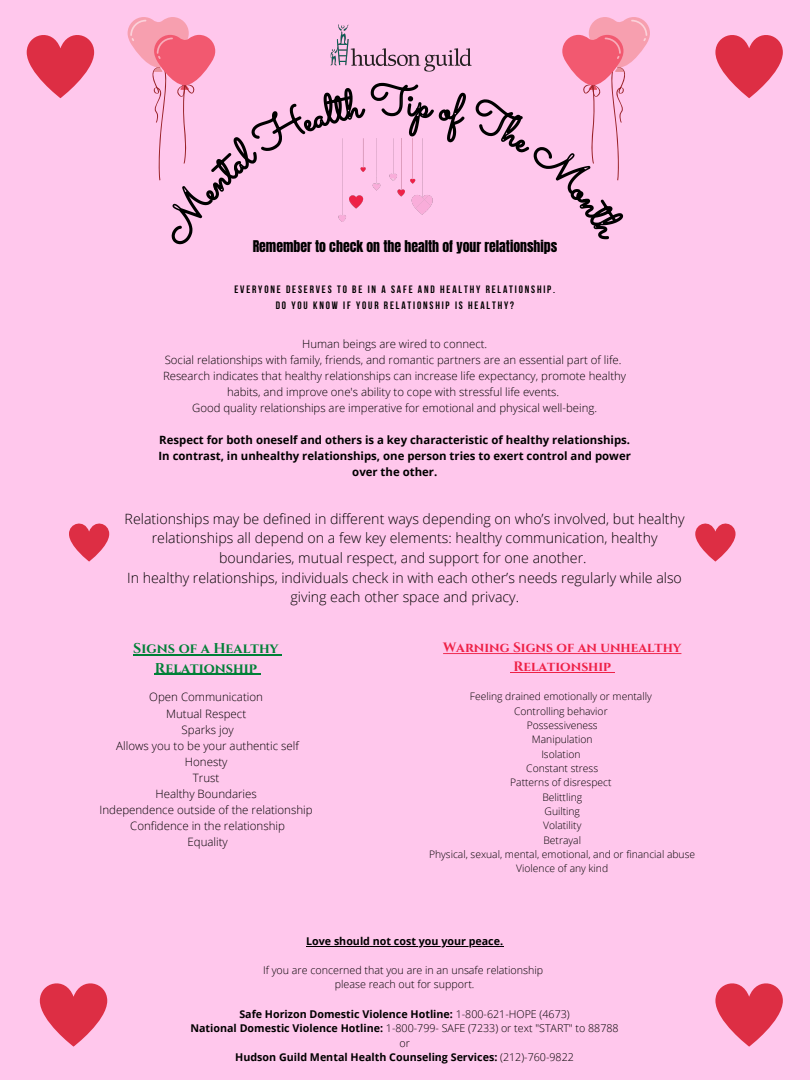
<style>
.page{position:relative;width:810px;height:1080px;background:#ffc7ec}
.page>*{position:absolute;margin:0;border:0;box-sizing:border-box;transform-origin:0 0}
.t1{font:300 14.19px/19.7px "Open Sans";color:#000;text-align:center}
.t2{font:700 14.19px "Cinzel";color:#008037}
.t3{font:13.75px "Anton";color:#000}
.t4{font:700 13.56px "Cinzel";color:#ee2147}
.t5{font:300 11.5px "Open Sans";color:#000}
.t6{font:300 11.38px/15.9px "Open Sans";color:#000;text-align:center}
.t7{font:700 11.38px/15.9px "Open Sans";color:#000;text-align:center}
.t8{font:300 10.69px "Open Sans";color:#000}
.t9{font:700 10.69px "Open Sans";color:#000}
.t10{font:700 10.69px "Bebas Neue";letter-spacing:.17em;color:#000}
.t11{font:300 10.31px "Open Sans";color:#000}
.s1{font-weight:300}
.s2{font-weight:700}
</style>
<div class="page">
<svg style="left:716px;top:35px;width:67px;height:63px"></svg>
<svg style="left:128px;top:17px;width:522px;height:228px"></svg>
<hr style="left:133px;top:654px;width:146px;height:1px;background:#008037">
<hr style="left:155px;top:674px;width:102px;height:1px;background:#008037">
<hr style="left:443px;top:653px;width:238px;height:1px;background:#ee2147">
<hr style="left:513px;top:672px;width:98px;height:1px;background:#ee2147">
<svg style="left:40px;top:983px;width:67px;height:64px"></svg>
<svg style="left:716px;top:983px;width:67px;height:64px"></svg>
<svg style="left:27px;top:35px;width:67px;height:63px"></svg>
<svg style="left:695px;top:523px;width:41px;height:39px"></svg>
<svg style="left:69px;top:523px;width:40px;height:39px"></svg>
<hr style="left:306px;top:946px;width:197px;height:1px;background:#000">
<img style="left:330px;top:17px;width:141px;height:70px">
<p class="t3" style="left:253px;top:236px;width:306px">Remember to check on the health of your relationships</p>
<p class="t10" style="left:234px;top:285px;width:322px">EVERYONE DESERVES TO BE IN A SAFE AND HEALTHY RELATIONSHIP.</p>
<p class="t10" style="left:276px;top:301px;width:240px">DO YOU KNOW IF YOUR RELATIONSHIP IS HEALTHY?</p>
<p class="t6" style="left:302px;top:336px;width:187px">Human beings are wired to connect.</p>
<p class="t6" style="left:165px;top:352px;width:458px">Social relationships with family, friends, and romantic partners are an essential part of life.</p>
<p class="t6" style="left:163px;top:368px;width:465px">Research indicates that healthy relationships can increase life expectancy, promote healthy habits, and improve one's ability to cope with stressful life events.</p>
<p class="t6" style="left:192px;top:400px;width:407px">Good quality relationships are imperative for emotional and physical well-being.</p>
<p class="t7" style="left:159px;top:432px;width:474px">Respect for both oneself and others is a key characteristic of healthy relationships.<br>In contrast, in unhealthy relationships, one person tries to exert control and power over the other.</p>
<p class="t1" style="left:125px;top:508px;width:561px">Relationships may be defined in different ways depending on who’s involved, but healthy relationships all depend on a few key elements: healthy communication, healthy boundaries, mutual respect, and support for one another.</p>
<p class="t1" style="left:127px;top:567px;width:556px">In healthy relationships, individuals check in with each other’s needs regularly while also giving each other space and privacy.</p>
<p class="t2" style="left:133px;top:639px;width:147px">Signs of a Healthy</p>
<p class="t2" style="left:155px;top:659px;width:104px">Relationship</p>
<p class="t5" style="left:149px;top:689px;width:115px">Open Communication</p>
<p class="t5" style="left:166px;top:705px;width:82px">Mutual Respect</p>
<p class="t5" style="left:182px;top:721px;width:54px">Sparks joy</p>
<p class="t5" style="left:116px;top:738px;width:184px">Allows you to be your authentic self</p>
<p class="t5" style="left:185px;top:754px;width:44px">Honesty</p>
<p class="t5" style="left:193px;top:770px;width:28px">Trust</p>
<p class="t5" style="left:155px;top:786px;width:103px">Healthy Boundaries</p>
<p class="t5" style="left:100px;top:802px;width:215px">Independence outside of the relationship</p>
<p class="t5" style="left:130px;top:818px;width:156px">Confidence in the relationship</p>
<p class="t5" style="left:187px;top:834px;width:42px">Equality</p>
<p class="t4" style="left:443px;top:639px;width:240px">Warning Signs of an unhealthy</p>
<p class="t4" style="left:513px;top:658px;width:99px">Relationship</p>
<p class="t11" style="left:470px;top:689px;width:183px">Feeling drained emotionally or mentally</p>
<p class="t11" style="left:514px;top:704px;width:95px">Controlling behavior</p>
<p class="t11" style="left:527px;top:718px;width:72px">Possessiveness</p>
<p class="t11" style="left:532px;top:732px;width:62px">Manipulation</p>
<p class="t11" style="left:541px;top:747px;width:41px">Isolation</p>
<p class="t11" style="left:526px;top:761px;width:73px">Constant stress</p>
<p class="t11" style="left:510px;top:775px;width:103px">Patterns of disrespect</p>
<p class="t11" style="left:542px;top:790px;width:41px">Belittling</p>
<p class="t11" style="left:545px;top:804px;width:37px">Guilting</p>
<p class="t11" style="left:543px;top:818px;width:40px">Volatility</p>
<p class="t11" style="left:543px;top:833px;width:39px">Betrayal</p>
<p class="t11" style="left:429px;top:847px;width:268px">Physical, sexual, mental, emotional, and or financial abuse</p>
<p class="t11" style="left:516px;top:861px;width:93px">Violence of any kind</p>
<p class="t9" style="left:306px;top:933px;width:199px">Love should not cost you your peace.</p>
<p class="t8" style="left:263px;top:963px;width:282px">If you are concerned that you are in an unsafe relationship</p>
<p class="t8" style="left:335px;top:977px;width:141px">please reach out for support.</p>
<p class="t9" style="left:239px;top:1006px;width:332px">Safe Horizon Domestic Violence Hotline: <span class="s1">1-800-621-HOPE (4673)</span></p>
<p class="t8" style="left:190px;top:1021px;width:430px"><span class="s2">National Domestic Violence Hotline:</span> 1-800-799- SAFE (7233) or text "START" to 88788</p>
<p class="t8" style="left:399px;top:1035px;width:12px">or</p>
<p class="t9" style="left:235px;top:1050px;width:340px">Hudson Guild Mental Health Counseling Services: <span class="s1">(212)-760-9822</span></p>
</div>
